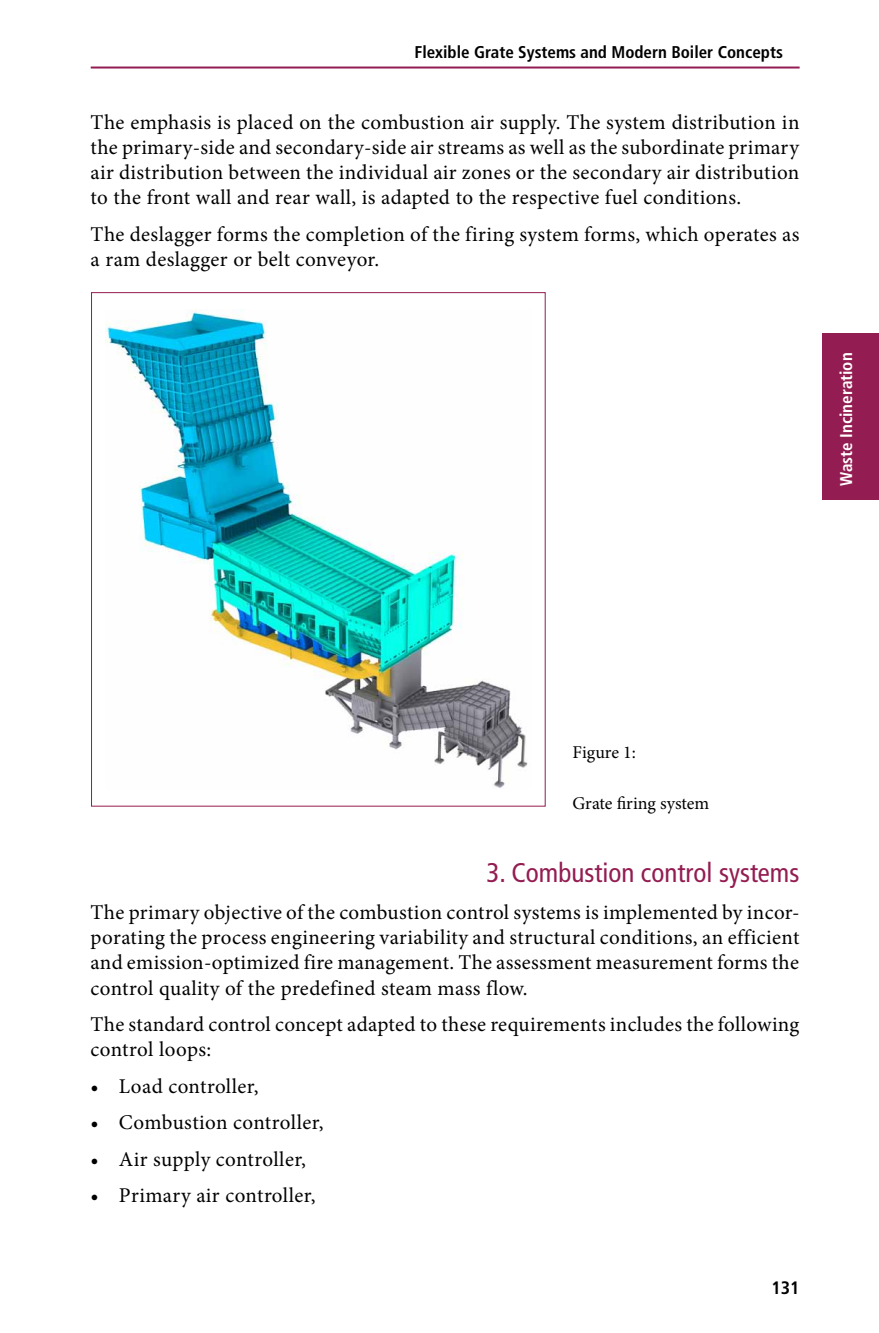
<style>
.page{position:relative;width:879px;height:1333px;background:#fff}
.page>*{position:absolute;margin:0;border:0;box-sizing:border-box;transform-origin:0 0}
.t1{font:condensed 27px "Frutiger";color:#931d52}
.t2{font:21px/25.2px "Minion Pro";letter-spacing:.015em;color:#000;text-align:justify}
.t3{font:18px "Minion Pro";color:#000}
.t4{font:700 condensed 18px "Frutiger";color:#000}
.t5{font:700 condensed 17px "Frutiger";color:#000}
.t6{font:700 condensed 17px "Frutiger";color:#fff}
</style>
<div class="page">
<hr style="left:91px;top:66px;width:708px;height:2px;background:#931d52">
<div style="left:822px;top:333px;width:57px;height:167px;background:#931d52"></div>
<img style="left:106px;top:310px;width:422px;height:478px">
<p class="t5" style="left:414px;top:42px;width:370px">Flexible Grate Systems and Modern Boiler Concepts</p>
<p class="t2" style="left:91px;top:109px;width:710px">The emphasis is placed on the combustion air supply. The system distribution in the primary-side and secondary-side air streams as well as the subordinate primary air distribution between the individual air zones or the secondary air distribution to the front wall and rear wall, is adapted to the respective fuel conditions.</p>
<p class="t2" style="left:91px;top:222px;width:710px">The deslagger forms the completion of the firing system forms, which operates as a ram deslagger or belt conveyor.</p>
<p class="t6" style="left:836px;top:485px;width:134px;rotate:-90deg">Waste Incineration</p>
<p class="t3" style="left:572px;top:739px;width:65px">Figure 1:</p>
<p class="t3" style="left:572px;top:791px;width:138px">Grate firing system</p>
<p class="t1" style="left:486px;top:857px;width:314px">3. Combustion control systems</p>
<p class="t2" style="left:91px;top:899px;width:710px">The primary objective of the combustion control systems is implemented by incor&shy;porating the process engineering variability and structural conditions, an efficient and emission-optimized fire management. The assessment measurement forms the control quality of the predefined steam mass flow.</p>
<p class="t2" style="left:91px;top:1011px;width:710px">The standard control concept adapted to these requirements includes the following control loops:</p>
<p class="t2" style="left:91px;top:1073px;width:169px">• Load controller,</p>
<p class="t2" style="left:91px;top:1110px;width:234px">• Combustion controller,</p>
<p class="t2" style="left:91px;top:1146px;width:217px">• Air supply controller,</p>
<p class="t2" style="left:91px;top:1183px;width:226px">• Primary air controller,</p>
<p class="t4" style="left:771px;top:1276px;width:30px">131</p>
</div>
